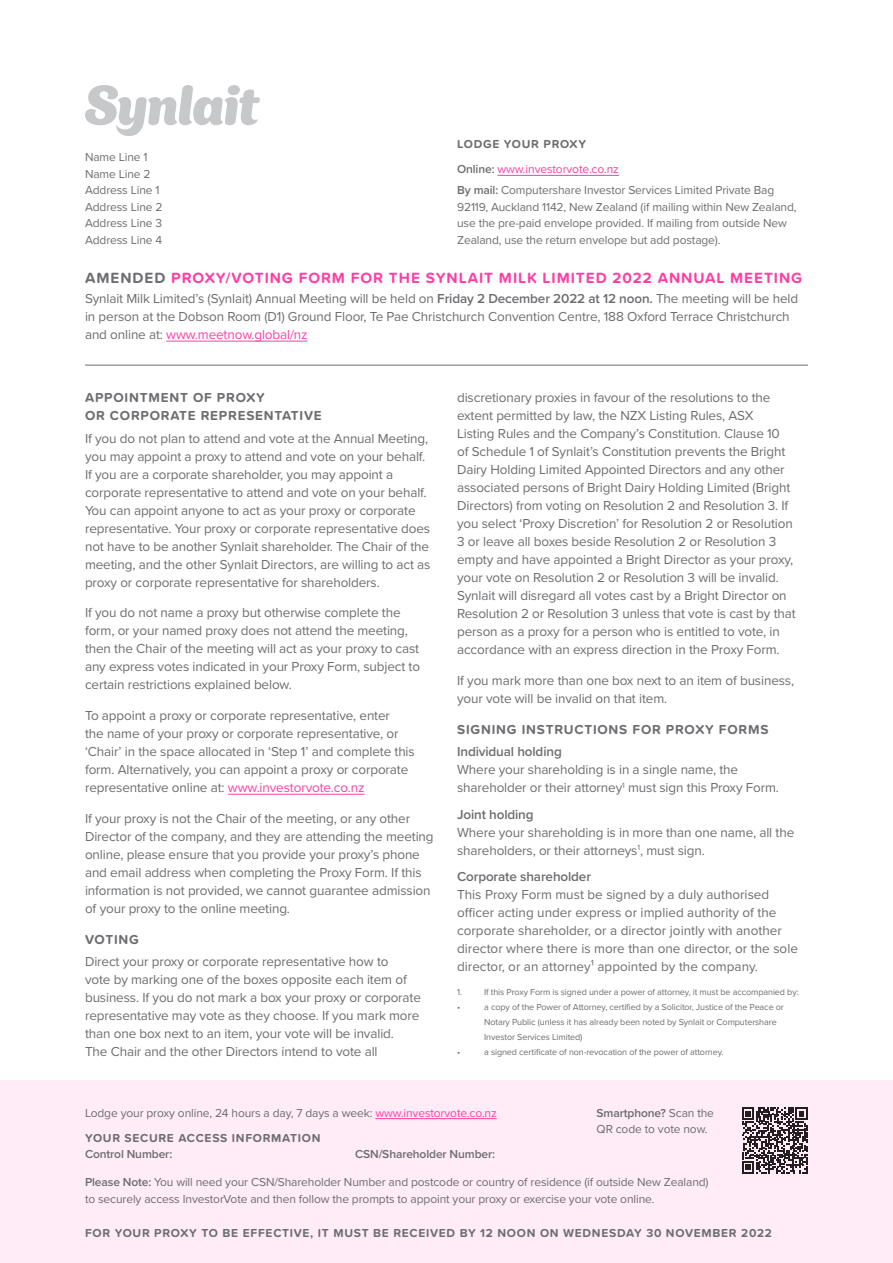
<style>
.page{position:relative;width:893px;height:1263px;background:#fff}
.page>*{position:absolute;margin:0;border:0;box-sizing:border-box;transform-origin:0 0}
.Synlait_AR20_Pink_PS{font:700 15.3px "Proxima Soft";letter-spacing:.06em;color:#ff3ea5}
.t1{font:13.5px/18px "Proxima Nova";letter-spacing:-.01em;color:#6c6d70}
.Synlait_AR20_Pink_PS-2{font:700 13.5px/18px "Proxima Soft";letter-spacing:.06em;color:#6c6d70}
.t2{font:600 13.5px "Proxima Nova";letter-spacing:-.01em;color:#6c6d70}
.t3{font:12px/16.5px "Proxima Nova";letter-spacing:-.01em;color:#6c6d70}
.Synlait_AR20_Pink_PS-3{font:700 12px "Proxima Soft";letter-spacing:.06em;color:#6c6d70}
.t4{font:600 12px "Proxima Nova";letter-spacing:-.01em;color:#6c6d70}
.t5{font:12px "Proxima Nova";letter-spacing:-.01em;color:#ff3ea5}
.t6{font:9px/15px "Proxima Nova";letter-spacing:-.01em;color:#6c6d70}
.s1{font-weight:600;color:#6c6d70}
.s2{font-weight:600}
.s3{color:#6c6d70}
.s4{color:#ff3ea5}
</style>
<div class="page">
<hr style="left:166px;top:341px;width:142px;height:1px;background:#ff3ea5">
<hr style="left:85px;top:365px;width:723px;height:1px;background:#6c6d70">
<div style="left:0;top:1081px;width:893px;height:182px;background:#ffecf6"></div>
<svg style="left:85px;top:85px;width:175px;height:51px"></svg>
<hr style="left:497px;top:175px;width:122px;height:1px;background:#ff3ea5">
<hr style="left:375px;top:1118px;width:122px;height:1px;background:#ff3ea5">
<svg style="left:742px;top:1107px;width:66px;height:66px"></svg>
<hr style="left:228px;top:794px;width:136px;height:1px;background:#ff3ea5">
<p class="t3" style="left:85px;top:148px;width:79px">Name Line 1<br>Name Line 2<br>Address Line 1<br>Address Line 2<br>Address Line 3<br>Address Line 4</p>
<p class="Synlait_AR20_Pink_PS-3" style="left:457px;top:135px;width:130px">LODGE YOUR PROXY</p>
<p class="t5" style="left:457px;top:161px;width:163px"><span class="s1">Online:</span> www.investorvote.co.nz</p>
<p class="t3" style="left:457px;top:181px;width:341px"><span class="s2">By mail:</span> Computershare Investor Services Limited Private Bag 92119, Auckland 1142, New Zealand (if mailing within New Zealand, use the pre-paid envelope provided. If mailing from outside New Zealand, use the return envelope but add postage).</p>
<p class="Synlait_AR20_Pink_PS" style="left:85px;top:266px;width:719px"><span class="s3">AMENDED</span> PROXY/VOTING FORM FOR THE SYNLAIT MILK LIMITED 2022 ANNUAL MEETING</p>
<p class="t1" style="left:85px;top:289px;width:715px">Synlait Milk Limited’s (Synlait) Annual Meeting will be held on <span class="s2">Friday 2 December 2022 at 12 noon.</span> The meeting will be held in person at the Dobson Room (D1) Ground Floor, Te Pae Christchurch Convention Centre, 188 Oxford Terrace Christchurch and online at: <span class="s4">www.meetnow.global/nz</span></p>
<p class="Synlait_AR20_Pink_PS-2" style="left:85px;top:388px;width:238px">APPOINTMENT OF PROXY<br>OR CORPORATE REPRESENTATIVE</p>
<p class="t1" style="left:85px;top:428px;width:347px">If you do not plan to attend and vote at the Annual Meeting, you may appoint a proxy to attend and vote on your behalf.<br>If you are a corporate shareholder, you may appoint a corporate representative to attend and vote on your behalf.<br>You can appoint anyone to act as your proxy or corporate representative. Your proxy or corporate representative does not have to be another Synlait shareholder. The Chair of the meeting, and the other Synlait Directors, are willing to act as proxy or corporate representative for shareholders.</p>
<p class="t1" style="left:85px;top:603px;width:337px">If you do not name a proxy but otherwise complete the form, or your named proxy does not attend the meeting, then the Chair of the meeting will act as your proxy to cast any express votes indicated in your Proxy Form, subject to certain restrictions explained below.</p>
<p class="t1" style="left:85px;top:706px;width:331px">To appoint a proxy or corporate representative, enter<br>the name of your proxy or corporate representative, or ‘Chair’ in the space allocated in ‘Step 1’ and complete this form. Alternatively, you can appoint a proxy or corporate representative online at: <span class="s4">www.investorvote.co.nz</span></p>
<p class="t1" style="left:85px;top:809px;width:350px">If your proxy is not the Chair of the meeting, or any other Director of the company, and they are attending the meeting online, please ensure that you provide your proxy’s phone and email address when completing the Proxy Form. If this information is not provided, we cannot guarantee admission of your proxy to the online meeting.</p>
<p class="Synlait_AR20_Pink_PS-2" style="left:85px;top:930px;width:55px">VOTING</p>
<p class="t1" style="left:85px;top:952px;width:337px">Direct your proxy or corporate representative how to<br>vote by marking one of the boxes opposite each item of business. If you do not mark a box your proxy or corporate representative may vote as they choose. If you mark more than one box next to an item, your vote will be invalid.<br>The Chair and the other Directors intend to vote all</p>
<p class="t1" style="left:457px;top:388px;width:340px">discretionary proxies in favour of the resolutions to the extent permitted by law, the NZX Listing Rules, ASX<br>Listing Rules and the Company’s Constitution. Clause 10<br>of Schedule 1 of Synlait’s Constitution prevents the Bright Dairy Holding Limited Appointed Directors and any other associated persons of Bright Dairy Holding Limited (Bright Directors) from voting on Resolution 2 and Resolution 3. If you select ‘Proxy Discretion’ for Resolution 2 or Resolution 3 or leave all boxes beside Resolution 2 or Resolution 3 empty and have appointed a Bright Director as your proxy, your vote on Resolution 2 or Resolution 3 will be invalid.<br>Synlait will disregard all votes cast by a Bright Director on Resolution 2 or Resolution 3 unless that vote is cast by that person as a proxy for a person who is entitled to vote, in accordance with an express direction in the Proxy Form.</p>
<p class="t1" style="left:457px;top:671px;width:339px">If you mark more than one box next to an item of business, your vote will be invalid on that item.</p>
<p class="Synlait_AR20_Pink_PS-2" style="left:457px;top:720px;width:313px">SIGNING INSTRUCTIONS FOR PROXY FORMS</p>
<p class="t2" style="left:457px;top:741px;width:106px">Individual holding</p>
<p class="t1" style="left:457px;top:760px;width:323px">Where your shareholding is in a single name, the shareholder or their attorney<sup>1</sup> must sign this Proxy Form.</p>
<p class="t2" style="left:457px;top:804px;width:78px">Joint holding</p>
<p class="t1" style="left:457px;top:822px;width:339px">Where your shareholding is in more than one name, all the shareholders, or their attorneys<sup>1</sup>, must sign.</p>
<p class="t2" style="left:457px;top:866px;width:135px">Corporate shareholder</p>
<p class="t1" style="left:457px;top:885px;width:342px">This Proxy Form must be signed by a duly authorised officer acting under express or implied authority of the corporate shareholder, or a director jointly with another director where there is more than one director, or the sole director, or an attorney¹ appointed by the company.</p>
<p class="t6" style="left:457px;top:984px;width:7px">1.</p>
<p class="t6" style="left:484px;top:984px;width:316px">If this Proxy Form is signed under a power of attorney, it must be accompanied by:</p>
<p class="t6" style="left:457px;top:999px;width:5px">•</p>
<p class="t6" style="left:484px;top:999px;width:301px">a copy of the Power of Attorney, certified by a Solicitor, Justice of the Peace or<br>Notary Public (unless it has already been noted by Synlait or Computershare<br>Investor Services Limited)</p>
<p class="t6" style="left:457px;top:1044px;width:5px">•</p>
<p class="t6" style="left:484px;top:1044px;width:241px">a signed certificate of non-revocation of the power of attorney.</p>
<p class="t3" style="left:85px;top:1104px;width:413px">Lodge your proxy online, 24 hours a day, 7 days a week: <span class="s4">www.investorvote.co.nz</span></p>
<p class="Synlait_AR20_Pink_PS-3" style="left:85px;top:1129px;width:237px">YOUR SECURE ACCESS INFORMATION</p>
<p class="t4" style="left:85px;top:1145px;width:89px">Control Number:</p>
<p class="t4" style="left:355px;top:1145px;width:142px">CSN/Shareholder Number:</p>
<p class="t3" style="left:85px;top:1173px;width:625px"><span class="s2">Please Note:</span> You will need your CSN/Shareholder Number and postcode or country of residence (if outside New Zealand) to securely access InvestorVote and then follow the prompts to appoint your proxy or exercise your vote online.</p>
<p class="t3" style="left:597px;top:1104px;width:119px"><span class="s2">Smartphone?</span> Scan the<br>QR code to vote now.</p>
<p class="Synlait_AR20_Pink_PS-3" style="left:85px;top:1223px;width:688px">FOR YOUR PROXY TO BE EFFECTIVE, IT MUST BE RECEIVED BY 12 NOON ON WEDNESDAY 30 NOVEMBER 2022</p>
</div>
